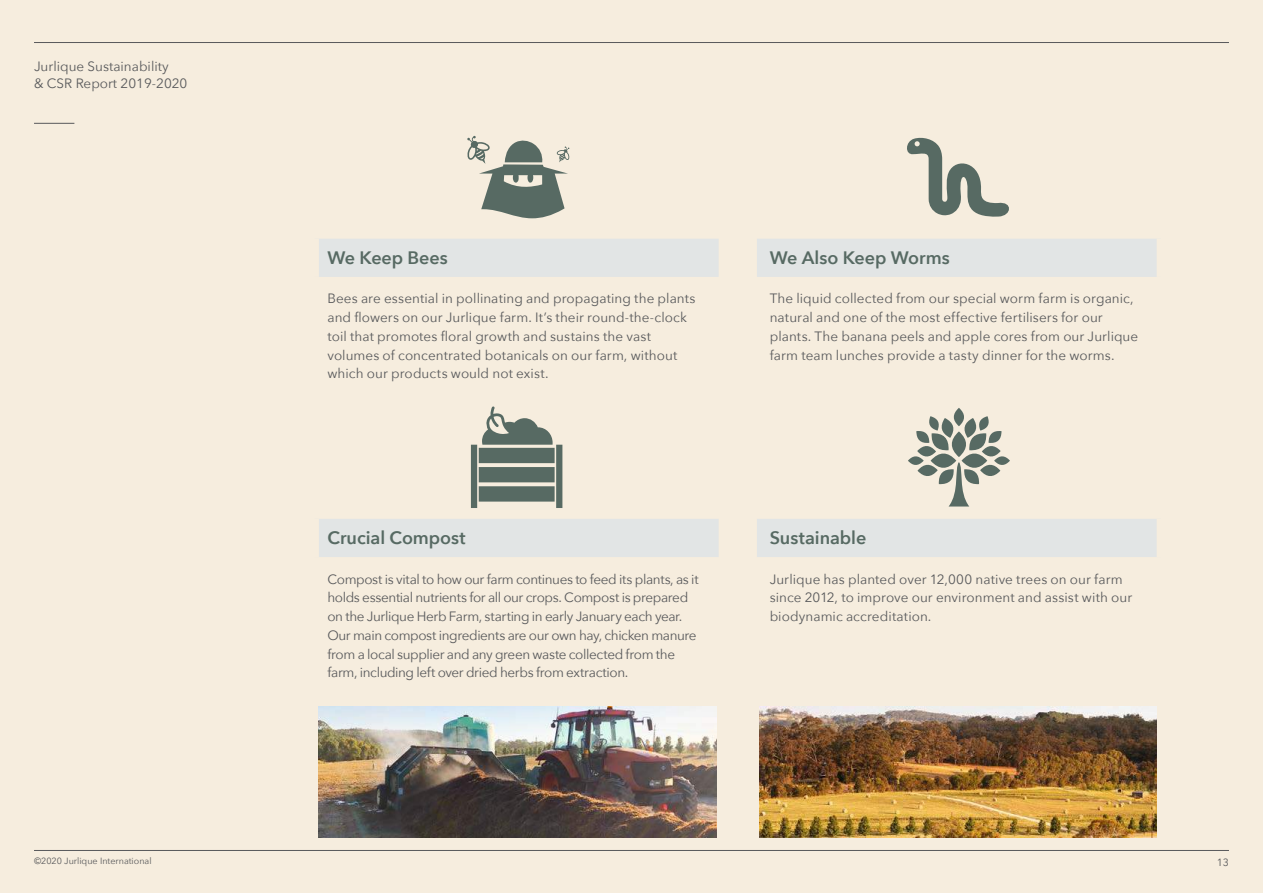
<style>
.page{position:relative;width:1263px;height:893px;background:#f6edde}
.page>*{position:absolute;margin:0;border:0;box-sizing:border-box;transform-origin:0 0}
.t1{font:600 18px "Avenir Next";letter-spacing:-.005em;color:#576a63}
.t2{font:13.5px/18.8px "Avenir Next";color:#58595b}
.t3{font:13.5px/18.8px "Avenir Next";letter-spacing:-.03em;color:#58595b}
.t4{font:10.5px "Avenir Next";color:#58595b}
.t5{font:9px "Avenir Next";color:#58595b}
</style>
<div class="page">
<div style="left:319px;top:239px;width:838px;height:38px;background:#e2e5e5"></div>
<svg style="left:467px;top:136px;width:102px;height:82px"></svg>
<svg style="left:907px;top:137px;width:102px;height:80px"></svg>
<div style="left:319px;top:519px;width:838px;height:38px;background:#e2e5e5"></div>
<svg style="left:471px;top:406px;width:91px;height:102px"></svg>
<svg style="left:908px;top:408px;width:102px;height:98px"></svg>
<img style="left:319px;top:707px;width:397px;height:131px">
<img style="left:759px;top:707px;width:398px;height:131px">
<hr style="left:34px;top:42px;width:1195px;height:1px;background:#58595b">
<hr style="left:34px;top:123px;width:40px;height:1px;background:#58595b">
<hr style="left:34px;top:850px;width:1195px;height:1px;background:#58595b">
<p class="t2" style="left:34px;top:58px;width:155px;line-height:16.5px">Jurlique Sustainability<br>&amp; CSR Report 2019-2020</p>
<h1 class="t1" style="left:327px;top:242px;width:122px">We Keep Bees</h1>
<h1 class="t1" style="left:770px;top:242px;width:182px">We Also Keep Worms</h1>
<p class="t2" style="left:327px;top:289px;width:370px">Bees are essential in pollinating and propagating the plants and flowers on our Jurlique farm. It’s their round‑the‑clock toil that promotes floral growth and sustains the vast volumes of concentrated botanicals on our farm, without which our products would not exist.</p>
<p class="t2" style="left:770px;top:289px;width:370px">The liquid collected from our special worm farm is organic, natural and one of the most effective fertilisers for our plants. The banana peels and apple cores from our Jurlique farm team lunches provide a tasty dinner for the worms.</p>
<h1 class="t1" style="left:327px;top:523px;width:140px">Crucial Compost</h1>
<h1 class="t1" style="left:770px;top:523px;width:98px">Sustainable</h1>
<p class="t3" style="left:327px;top:569px;width:373px">Compost is vital to how our farm continues to feed its plants, as it holds essential nutrients for all our crops. Compost is prepared on the Jurlique Herb Farm, starting in early January each year.<br>Our main compost ingredients are our own hay, chicken manure from a local supplier and any green waste collected from the farm, including left over dried herbs from extraction.</p>
<p class="t2" style="left:770px;top:569px;width:364px">Jurlique has planted over 12,000 native trees on our farm since 2012, to improve our environment and assist with our biodynamic accreditation.</p>
<p class="t5" style="left:34px;top:853px;width:119px">©2020 Jurlique International</p>
<p class="t4" style="left:1217px;top:854px;width:14px">13</p>
</div>
